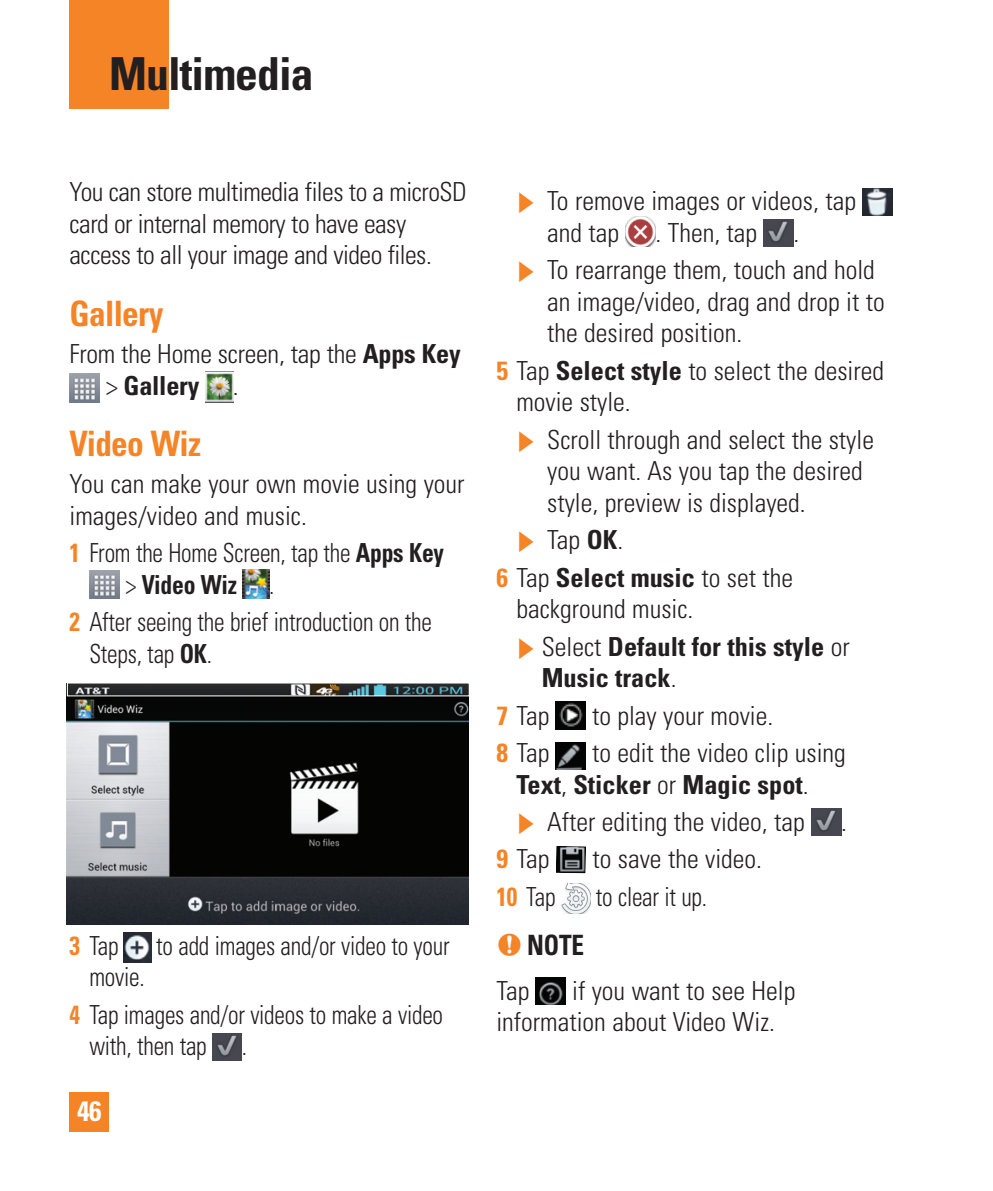
<style>
.page{position:relative;width:993px;height:1191px;background:#fff}
.page>*{position:absolute;margin:0;border:0;box-sizing:border-box;transform-origin:0 0}
.t1{font:700 condensed 45.5px "Univers";letter-spacing:-.02em;color:#231f20}
.t2{font:700 condensed 35px "Univers";letter-spacing:-.02em;color:#f58427;scale:.95 1}
.t3{font:700 condensed 28px "Univers";color:#231f20;scale:.9 1}
.t4{font:700 condensed 28px "Univers";color:#fff}
.t5{font:300 condensed 26.25px/31.5px "Univers";color:#231f20}
.t6{font:300 condensed 26.25px/31.5px "Univers";color:#231f20;scale:.9 1}
.t7{font:300 condensed 26.25px/31.5px "Univers";letter-spacing:-.02em;color:#231f20}
.t8{font:700 condensed 26.25px/37.4px "Univers";color:#231f20}
.s1{font-weight:700}
.s2{font-weight:700;color:#f58427}
.s3{font-weight:300}
.s4{color:#f58427}
</style>
<div class="page">
<div style="left:69px;top:0;width:100px;height:109px;background:#f58427"></div>
<div style="left:69px;top:1091px;width:40px;height:40px;background:#f58427"></div>
<img style="left:69px;top:374px;width:30px;height:28px">
<img style="left:205px;top:371px;width:28px;height:31px">
<img style="left:89px;top:570px;width:30px;height:29px">
<img style="left:242px;top:569px;width:27px;height:30px">
<img style="left:67px;top:696px;width:401px;height:228px">
<img style="left:69px;top:685px;width:398px;height:9px">
<img style="left:124px;top:932px;width:27px;height:30px">
<img style="left:212px;top:1033px;width:30px;height:27px">
<img style="left:862px;top:188px;width:29px;height:27px">
<img style="left:625px;top:217px;width:30px;height:30px">
<img style="left:763px;top:219px;width:30px;height:28px">
<img style="left:555px;top:701px;width:30px;height:28px">
<img style="left:555px;top:742px;width:30px;height:27px">
<img style="left:811px;top:809px;width:29px;height:27px">
<img style="left:556px;top:846px;width:30px;height:27px">
<img style="left:561px;top:883px;width:29px;height:30px">
<img style="left:535px;top:977px;width:30px;height:27px">
<h1 class="t1" style="left:109px;top:57px;width:206px">Multimedia</h1>
<p class="t7" style="left:69px;top:179px;width:398px">You can store multimedia files to a microSD card or internal memory to have easy access to all your image and video files.</p>
<h2 class="t2" style="left:69px;top:300px;width:100px">Gallery</h2>
<p class="t5" style="left:106px;top:341px;width:356px;text-indent:-37px">From the Home screen, tap the <span class="s1">Apps Key </span>&gt; <span class="s1">Gallery</span></p>
<p class="t5" style="left:233px;top:372px;width:7px">.</p>
<h2 class="t2" style="left:69px;top:431px;width:140px">Video Wiz</h2>
<p class="t5" style="left:69px;top:471px;width:396px">You can make your own movie using your images/video and music.</p>
<p class="t6" style="left:126px;top:540px;width:355px;text-indent:-56px"><span class="s2">1</span> From the Home Screen, tap the <span class="s1">Apps Key </span>&gt; <span class="s1">Video Wiz</span> .</p>
<p class="t6" style="left:89px;top:609px;width:382px;text-indent:-20px"><span class="s2">2</span> After seeing the brief introduction on the<br>Steps, tap <span class="s1">OK</span>.</p>
<p class="t6" style="left:69px;top:932px;width:56px"><span class="s2">3</span> Tap</p>
<p class="t6" style="left:156px;top:932px;width:327px">to add images and/or video to your</p>
<p class="t6" style="left:69px;top:961px;width:416px;line-height:37.4px;text-indent:20px">movie.<br><span class="s2">4</span> Tap images and/or videos to make a video</p>
<p class="t6" style="left:89px;top:1033px;width:132px">with, then tap</p>
<p class="t6" style="left:242px;top:1033px;width:7px">.</p>
<p class="t4" style="left:77px;top:1100px;width:26px">46</p>
<p class="t5" style="left:547px;top:188px;width:310px">To remove images or videos, tap and tap</p>
<p class="t5" style="left:655px;top:219px;width:103px">. Then, tap</p>
<p class="t5" style="left:547px;top:216px;width:329px;line-height:37.4px;text-indent:246px">.<br>To rearrange them, touch and hold</p>
<p class="t5" style="left:547px;top:288px;width:339px">an image/video, drag and drop it to the desired position.</p>
<p class="t5" style="left:516px;top:357px;width:369px;text-indent:-20px"><span class="s2">5</span> Tap <span class="s1">Select style</span> to select the desired movie style.</p>
<p class="t5" style="left:547px;top:426px;width:328px">Scroll through and select the style you want. As you tap the desired style, preview is displayed.</p>
<p class="t5" style="left:496px;top:524px;width:298px;line-height:37.4px;text-indent:51px">Tap <span class="s1">OK</span>.<br><span class="s2">6</span> Tap <span class="s1">Select music</span> to set the</p>
<p class="t5" style="left:541px;top:592px;width:309px;line-height:37.4px;text-indent:-25px">background music.<br>Select <span class="s1">Default for this style</span> or</p>
<p class="t8" style="left:496px;top:661px;width:181px;text-indent:45px">Music track<span class="s3">.<br></span><span class="s4">7</span> <span class="s3">Tap</span></p>
<p class="t5" style="left:592px;top:702px;width:183px">to play your movie.</p>
<p class="t5" style="left:496px;top:739px;width:54px"><span class="s2">8</span> Tap</p>
<p class="t5" style="left:516px;top:739px;width:331px;text-indent:76px">to edit the video clip using<br><span class="s1">Text</span>, <span class="s1">Sticker</span> or <span class="s1">Magic spot</span>.</p>
<p class="t5" style="left:547px;top:808px;width:259px">After editing the video, tap</p>
<p class="t5" style="left:840px;top:808px;width:7px">.</p>
<p class="t5" style="left:496px;top:846px;width:54px"><span class="s2">9</span> Tap</p>
<p class="t5" style="left:592px;top:846px;width:171px">to save the video.</p>
<p class="t6" style="left:496px;top:883px;width:67px"><span class="s2">10</span> Tap</p>
<p class="t6" style="left:595px;top:883px;width:125px">to clear it up.</p>
<p class="t3" style="left:496px;top:935px;width:99px"><span class="s4">■</span> NOTE</p>
<p class="t5" style="left:496px;top:977px;width:35px">Tap</p>
<p class="t5" style="left:496px;top:977px;width:300px;text-indent:76px">if you want to see Help information about Video Wiz.</p>
</div>
